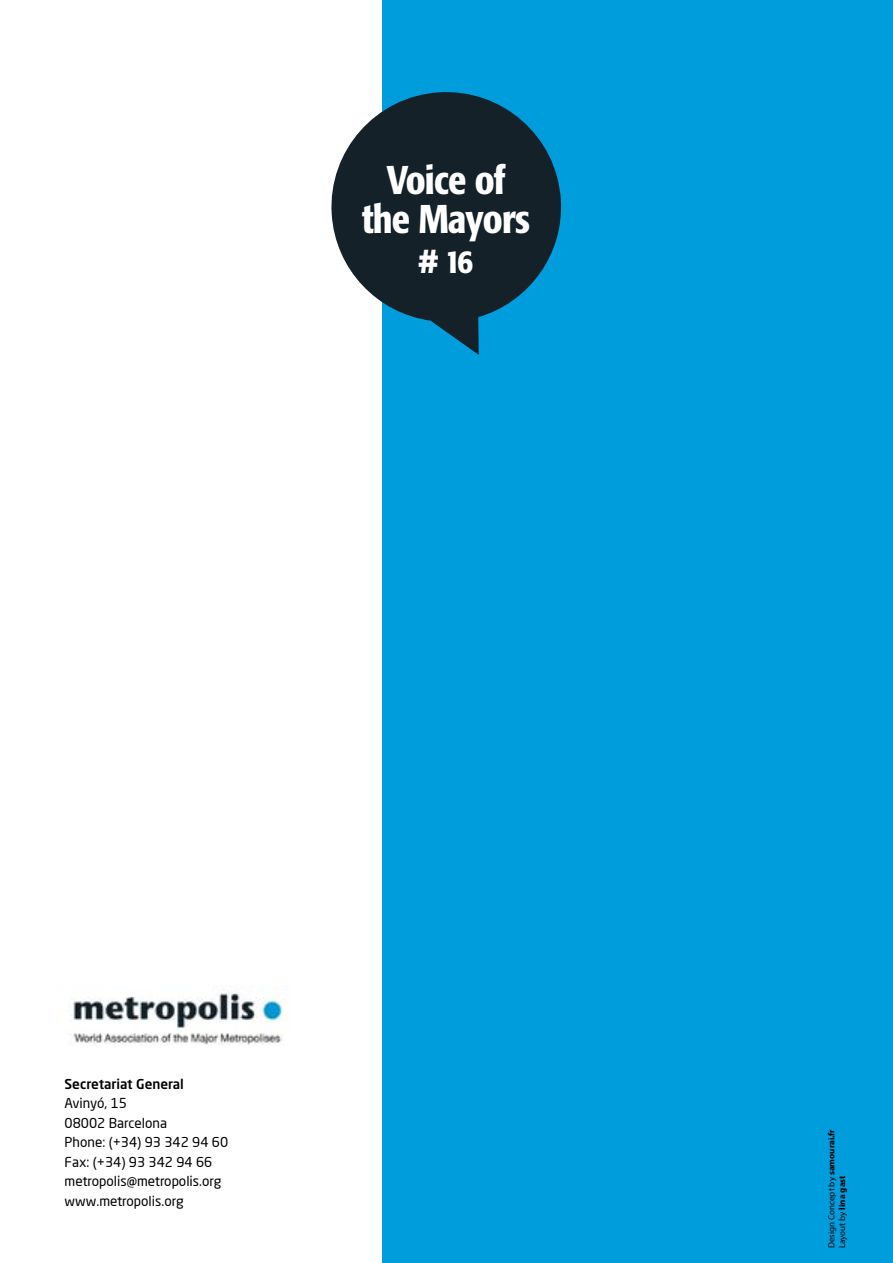
<style>
.page{position:relative;width:893px;height:1263px;background:#fff}
.page>*{position:absolute;margin:0;border:0;box-sizing:border-box;transform-origin:0 0}
.t1{font:500 condensed 39.75px/39.8px "Formata";letter-spacing:-.02em;color:#fff;text-align:center}
.t2{font:500 condensed 33px "Formata";color:#fff}
.t3{font:13.5px/19.5px "Neo Sans Pro";color:#000}
.t4{font:13.5px "Neo Sans Std Medium TR";color:#000}
.t5{font:9px/10.8px "Myriad Pro";color:#000}
.s1{font-weight:700}
</style>
<div class="page">
<div style="left:383px;top:0;width:510px;height:1263px;background:#009ddc"></div>
<img style="left:68px;top:987px;width:218px;height:58px">
<svg style="left:331px;top:88px;width:231px;height:267px;fill:#152128"></svg>
<h1 class="t1" style="left:362px;top:159px;width:170px">Voice of the Mayors</h1>
<h2 class="t2" style="left:419px;top:241px;width:56px"># 16</h2>
<p class="t4" style="left:65px;top:1075px;width:121px">Secretariat General</p>
<p class="t3" style="left:65px;top:1093px;width:165px">Avinyó, 15<br>08002 Barcelona<br>Phone: (+34) 93 342 94 60<br>Fax: (+34) 93 342 94 66 metropolis@metropolis.org www.metropolis.org</p>
<p class="t5" style="left:826px;top:1248px;width:121px;rotate:-90deg">Design Concept by <span class="s1">samourai.fr<br></span>Layout by <span class="s1">lina gast</span></p>
</div>
